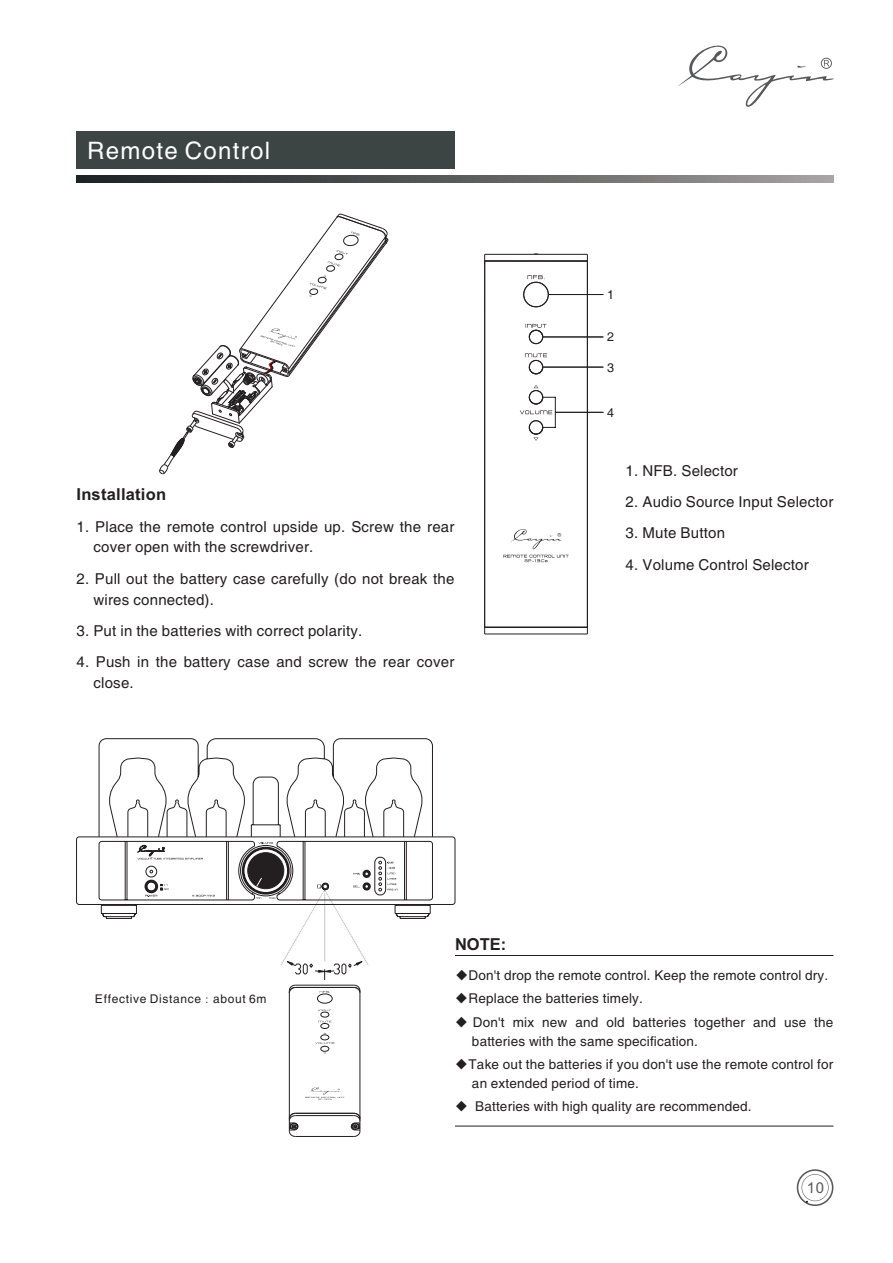
<style>
.page{position:relative;width:893px;height:1263px;background:#fff}
.page>*{position:absolute;margin:0;border:0;box-sizing:border-box;transform-origin:0 0}
.t1{font:24px "Helvetica";letter-spacing:.055em;color:#fff}
.t2{font:700 16.5px "Helvetica";letter-spacing:.015em;color:#231f20}
.t3{font:15px/20.9px "Helvetica";letter-spacing:.015em;color:#231f20}
.t4{font:15px "Arial";color:#57585a}
.t5{font:13.5px/23.4px "Helvetica";letter-spacing:.015em;color:#231f20}
.t6{font:13.5px "Sim Sun";color:#231f20}
.t7{font:12.45px "Helvetica";color:#231f20}
.t8{font:12px "Helvetica";letter-spacing:.055em;color:#231f20}
.s1{font-family:"MS Gothic"}
.s2{font-family:"Sim Sun"}
</style>
<div class="page">
<svg style="left:797px;top:1169px;width:36px;height:37px"></svg>
<div style="left:77px;top:131px;width:378px;height:38px;background:#3c4444"></div>
<svg style="left:678px;top:45px;width:155px;height:62px"></svg>
<hr style="left:455px;top:955px;width:378px;height:1px;background:#231f20">
<hr style="left:455px;top:1126px;width:378px;height:1px;background:#231f20">
<svg style="left:77px;top:176px;width:756px;height:6px;background:#5c5e5d"></svg>
<hr style="left:549px;top:294px;width:54px;height:1px;background:#231f20">
<hr style="left:543px;top:337px;width:60px;height:1px;background:#231f20">
<hr style="left:556px;top:412px;width:47px;height:1px;background:#231f20">
<hr style="left:543px;top:367px;width:60px;height:1px;background:#231f20">
<hr style="left:555px;top:397px;width:1px;height:30px;background:#231f20">
<svg style="left:525px;top:353px;width:22px;height:4px"></svg>
<svg style="left:527px;top:275px;width:16px;height:4px"></svg>
<svg style="left:503px;top:529px;width:66px;height:33px"></svg>
<hr style="left:485px;top:633px;width:102px;height:1px;background:#231f20">
<hr style="left:485px;top:627px;width:102px;height:1px;background:#231f20">
<hr style="left:484px;top:261px;width:1px;height:366px;background:#231f20">
<hr style="left:587px;top:261px;width:1px;height:366px;background:#231f20">
<hr style="left:485px;top:261px;width:102px;height:1px;background:#231f20">
<hr style="left:485px;top:254px;width:102px;height:1px;background:#231f20">
<div style="left:529px;top:420px;width:14px;height:14px;border:1px solid #231f20;border-radius:50%"></div>
<svg style="left:528px;top:427px;width:27px;height:14px"></svg>
<div style="left:523px;top:282px;width:26px;height:25px;border:1px solid #231f20;border-radius:50%"></div>
<div style="left:529px;top:390px;width:14px;height:14px;border:1px solid #231f20;border-radius:50%"></div>
<div style="left:529px;top:360px;width:14px;height:14px;border:1px solid #231f20;border-radius:50%"></div>
<div style="left:529px;top:330px;width:14px;height:14px;border:1px solid #231f20;border-radius:50%"></div>
<svg style="left:526px;top:324px;width:20px;height:14px"></svg>
<svg style="left:528px;top:366px;width:16px;height:9px"></svg>
<svg style="left:520px;top:396px;width:35px;height:18px"></svg>
<hr style="left:295px;top:1136px;width:59px;height:1px;background:#231f20">
<hr style="left:295px;top:1115px;width:59px;height:1px;background:#231f20">
<hr style="left:295px;top:1113px;width:59px;height:1px;background:#231f20">
<hr style="left:289px;top:993px;width:1px;height:125px;background:#231f20">
<hr style="left:360px;top:993px;width:1px;height:125px;background:#231f20">
<svg style="left:288px;top:1112px;width:11px;height:25px"></svg>
<svg style="left:350px;top:1112px;width:11px;height:25px"></svg>
<div style="left:320px;top:1046px;width:9px;height:6px;border:1px solid #231f20;border-radius:50%"></div>
<div style="left:317px;top:993px;width:16px;height:10px;border:1px solid #231f20;border-radius:50%"></div>
<div style="left:320px;top:1034px;width:9px;height:6px;border:1px solid #231f20;border-radius:50%"></div>
<div style="left:320px;top:1023px;width:9px;height:6px;border:1px solid #231f20;border-radius:50%"></div>
<div style="left:320px;top:1012px;width:9px;height:5px;border:1px solid #231f20;border-radius:50%"></div>
<svg style="left:315px;top:1042px;width:20px;height:2px"></svg>
<svg style="left:305px;top:1087px;width:39px;height:13px"></svg>
<svg style="left:76px;top:738px;width:380px;height:255px"></svg>
<svg style="left:159px;top:213px;width:230px;height:261px"></svg>
<h1 class="t1" style="left:87px;top:141px;width:184px">Remote Control</h1>
<p class="t2" style="left:77px;top:488px;width:91px">Installation</p>
<p class="t3" style="left:94px;top:517px;width:362px;text-indent:-17px">1. Place the remote control upside up. Screw the rear cover open with the screwdriver.</p>
<p class="t3" style="left:94px;top:569px;width:362px;text-indent:-17px">2. Pull out the battery case carefully (do not break the wires connected).</p>
<p class="t3" style="left:77px;top:621px;width:287px">3. Put in the batteries with correct polarity.</p>
<p class="t3" style="left:94px;top:653px;width:362px;text-indent:-17px">4. Push in the battery case and screw the rear cover close.</p>
<p class="t2" style="left:455px;top:938px;width:53px">NOTE:</p>
<p class="t7" style="left:607px;top:290px;width:8px">1</p>
<p class="t7" style="left:607px;top:332px;width:8px">2</p>
<p class="t7" style="left:607px;top:362px;width:8px">3</p>
<p class="t7" style="left:607px;top:407px;width:8px">4</p>
<p class="t3" style="left:626px;top:461px;width:114px">1. NFB. Selector</p>
<p class="t3" style="left:626px;top:493px;width:209px">2. Audio Source Input Selector</p>
<p class="t3" style="left:626px;top:524px;width:101px">3. Mute Button</p>
<p class="t3" style="left:626px;top:555px;width:185px">4. Volume Control Selector</p>
<p class="t8" style="left:95px;top:994px;width:173px">Effective Distance<span class="s1">：</span>about 6m</p>
<p class="t5" style="left:455px;top:965px;width:375px"><span class="s2">◆</span>Don't drop the remote control. Keep the remote control dry.</p>
<p class="t5" style="left:455px;top:988px;width:189px"><span class="s2">◆</span>Replace the batteries timely.</p>
<p class="t5" style="left:455px;top:1011px;width:380px"><span class="s2">◆</span> Don't mix new and old batteries together and use the</p>
<p class="t5" style="left:455px;top:1054px;width:380px"><span class="s2">◆</span>Take out the batteries if you don't use the remote control for</p>
<p class="t6" style="left:455px;top:1099px;width:15px">◆</p>
<p class="t5" style="left:472px;top:1030px;width:228px">batteries with the same specification.</p>
<p class="t5" style="left:472px;top:1072px;width:281px">an extended period of time.<br>Batteries with high quality are recommended.</p>
<p class="t4" style="left:807px;top:1182px;width:19px">10</p>
</div>
